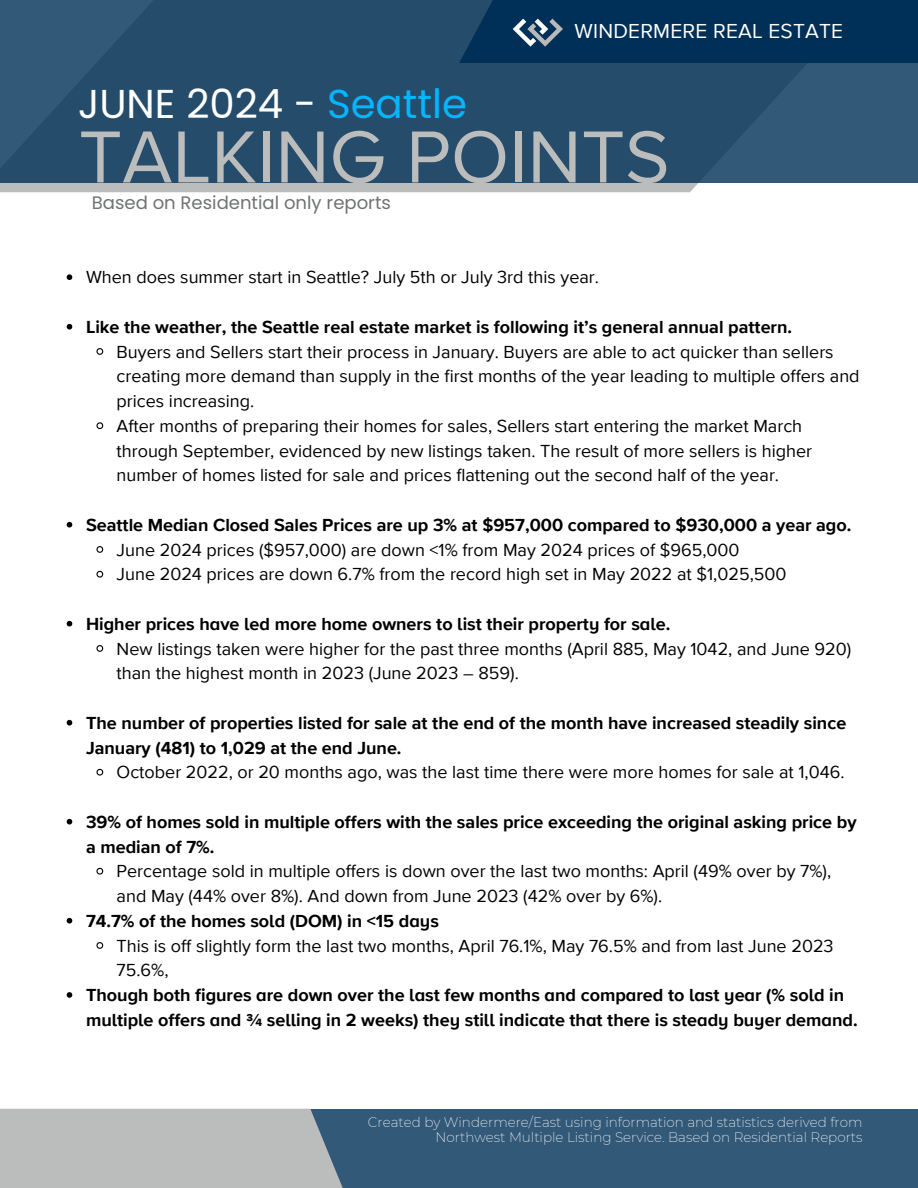
<style>
.page{position:relative;width:918px;height:1188px;background:#fff}
.page>*{position:absolute;margin:0;border:0;box-sizing:border-box;transform-origin:0 0}
.t1{font:76.35px "Proxima Nova A";color:#bbbcbc}
.t2{font:40.35px "Poppins";color:#fff}
.t3{font:20.85px "Proxima Nova";letter-spacing:.01em;color:#fff}
.t4{font:18px/24.8px "Proxima Nova";color:#000}
.t5{font:700 18px/24.8px "Proxima Nova";color:#000}
.t6{font:700 18px/24.8px "Proxima Nova A";color:#000}
.t7{font:18px "Poppins";color:#707372}
.t8{font:200 13.5px/15.8px "Montserrat";color:#fff;text-align:right}
.s1{color:#05b5ff}
</style>
<div class="page">
<div style="left:234px;top:1109px;width:684px;height:79px;background:#335978"></div>
<div style="left:0;top:1109px;width:343px;height:79px;background:#bbbcbc"></div>
<div style="left:0;top:183px;width:698px;height:9px;background:#bbbcbc"></div>
<div style="left:0;top:0;width:918px;height:183px;background:linear-gradient(to right,#254c6b,#2c5271)"></div>
<div style="left:459px;top:0;width:459px;height:63px;background:#003057"></div>
<img style="left:512px;top:18px;width:51px;height:29px">
<svg style="left:67px;top:274px;width:5px;height:6px"></svg>
<svg style="left:67px;top:324px;width:5px;height:6px"></svg>
<svg style="left:96px;top:348px;width:8px;height:7px"></svg>
<svg style="left:96px;top:422px;width:8px;height:8px"></svg>
<svg style="left:67px;top:522px;width:5px;height:6px"></svg>
<svg style="left:96px;top:546px;width:8px;height:7px"></svg>
<svg style="left:96px;top:570px;width:8px;height:8px"></svg>
<svg style="left:67px;top:621px;width:5px;height:6px"></svg>
<svg style="left:96px;top:645px;width:8px;height:7px"></svg>
<svg style="left:67px;top:720px;width:5px;height:6px"></svg>
<svg style="left:96px;top:768px;width:8px;height:8px"></svg>
<svg style="left:67px;top:819px;width:5px;height:6px"></svg>
<svg style="left:96px;top:867px;width:8px;height:8px"></svg>
<svg style="left:67px;top:918px;width:5px;height:6px"></svg>
<svg style="left:96px;top:942px;width:8px;height:7px"></svg>
<svg style="left:67px;top:992px;width:5px;height:6px"></svg>
<p class="t2" style="left:78px;top:75px;width:391px">JUNE 2024 - <span class="s1">Seattle</span></p>
<p class="t3" style="left:575px;top:19px;width:270px">WINDERMERE REAL ESTATE</p>
<p class="t1" style="left:79px;top:112px;width:592px">TALKING POINTS</p>
<p class="t7" style="left:92px;top:190px;width:301px">Based on Residential only reports</p>
<h3 class="t4" style="left:86px;top:265px;width:515px">When does summer start in Seattle? July 5th or July 3rd this year.</h3>
<h2 class="t5" style="left:86px;top:315px;width:708px">Like the weather, the Seattle real estate market is following it’s general annual pattern.</h2>
<h1 class="t4" style="left:117px;top:340px;width:745px">Buyers and Sellers start their process in January. Buyers are able to act quicker than sellers creating more demand than supply in the first months of the year leading to multiple offers and prices increasing.</h1>
<h4 class="t4" style="left:117px;top:414px;width:697px">After months of preparing their homes for sales, Sellers start entering the market March through September, evidenced by new listings taken. The result of more sellers is higher number of homes listed for sale and prices flattening out the second half of the year.</h4>
<p class="t5" style="left:86px;top:513px;width:767px">Seattle Median Closed Sales Prices are up 3% at $957,000 compared to $930,000 a year ago.</p>
<p class="t4" style="left:117px;top:538px;width:624px">June 2024 prices ($957,000) are down &lt;1% from May 2024 prices of $965,000</p>
<p class="t4" style="left:117px;top:562px;width:671px">June 2024 prices are down 6.7% from the record high set in May 2022 at $1,025,500</p>
<p class="t6" style="left:86px;top:612px;width:586px">Higher prices have led more home owners to list their property for sale.</p>
<p class="t4" style="left:117px;top:637px;width:736px">New listings taken were higher for the past three months (April 885, May 1042, and June 920) than the highest month in 2023 (June 2023 – 859).</p>
<p class="t5" style="left:86px;top:711px;width:762px">The number of properties listed for sale at the end of the month have increased steadily since<br>January (481) to 1,029 at the end June.</p>
<p class="t4" style="left:117px;top:760px;width:729px">October 2022, or 20 months ago, was the last time there were more homes for sale at 1,046.</p>
<p class="t5" style="left:86px;top:810px;width:772px">39% of homes sold in multiple offers with the sales price exceeding the original asking price by a median of 7%.</p>
<p class="t4" style="left:117px;top:859px;width:716px">Percentage sold in multiple offers is down over the last two months: April (49% over by 7%), and May (44% over 8%). And down from June 2023 (42% over by 6%).</p>
<p class="t6" style="left:86px;top:909px;width:354px">74.7% of the homes sold (DOM) in &lt;15 days</p>
<p class="t4" style="left:117px;top:934px;width:719px">This is off slightly form the last two months, April 76.1%, May 76.5% and from last June 2023<br>75.6%,</p>
<p class="t6" style="left:86px;top:983px;width:773px">Though both figures are down over the last few months and compared to last year (% sold in multiple offers and ¾ selling in 2 weeks) they still indicate that there is steady buyer demand.</p>
<h4 class="t8" style="left:368px;top:1114px;width:496px">Created by Windermere/East using information and statistics derived from<br>Northwest Multiple Listing Service. Based on Residential Reports</h4>
</div>
